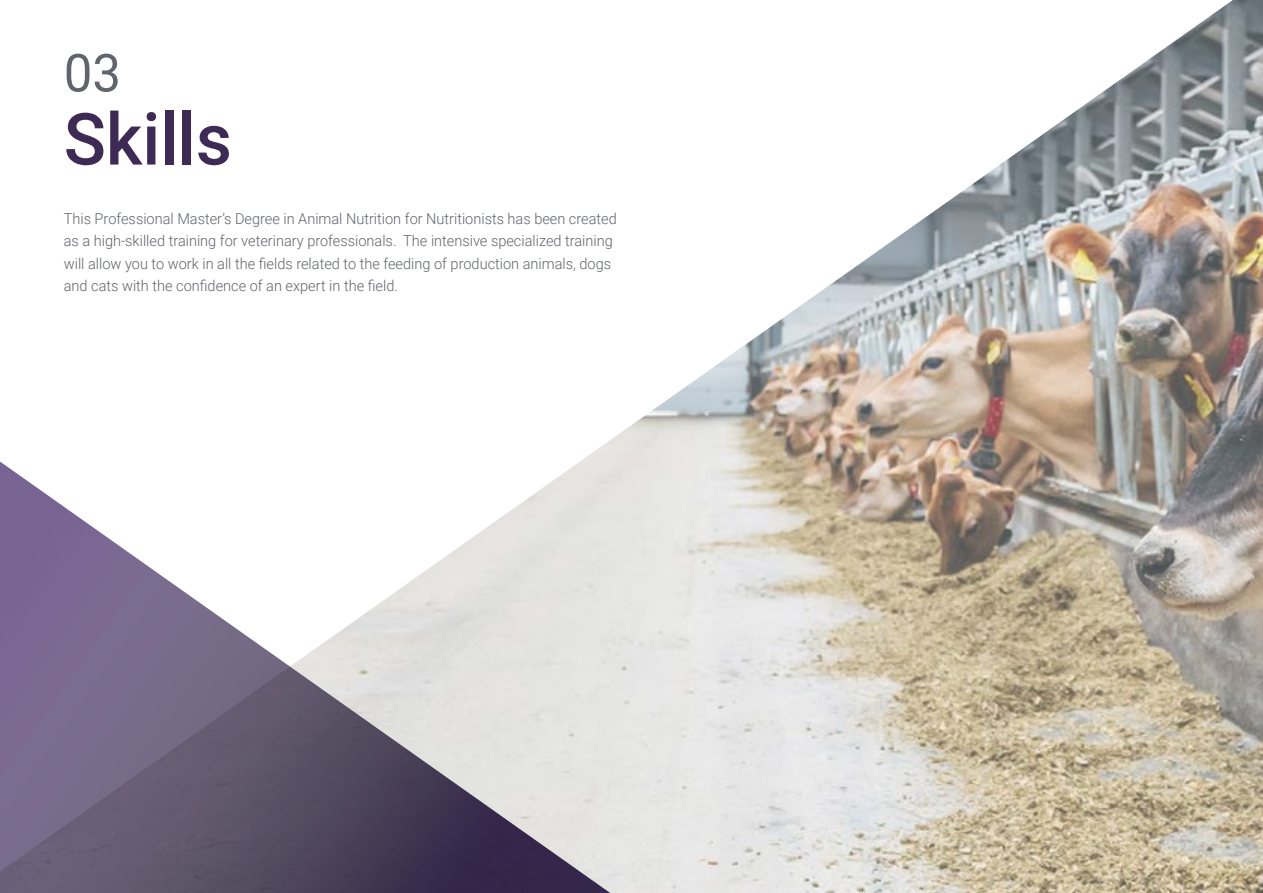
<style>
.page{position:relative;width:1263px;height:893px;background:#fff}
.page>*{position:absolute;margin:0;border:0;box-sizing:border-box;transform-origin:0 0}
.t1{font:500 72px "Roboto";color:#3d2b56}
.t2{font:52.5px "Roboto";color:#61646a}
.t3{font:300 15px/22.5px "Roboto";color:#61646a}
</style>
<div class="page">
<img style="left:602px;top:0;width:661px;height:893px">
<svg style="left:0;top:446px;width:640px;height:447px"></svg>
<h2 class="t2" style="left:64px;top:36px;width:59px">03</h2>
<h1 class="t1" style="left:64px;top:89px;width:170px">Skills</h1>
<p class="t3" style="left:64px;top:207px;width:554px">This Professional Master’s Degree in Animal Nutrition for Nutritionists has been created as a high-skilled training for veterinary professionals. The intensive specialized training will allow you to work in all the fields related to the feeding of production animals, dogs and cats with the confidence of an expert in the field.</p>
</div>
